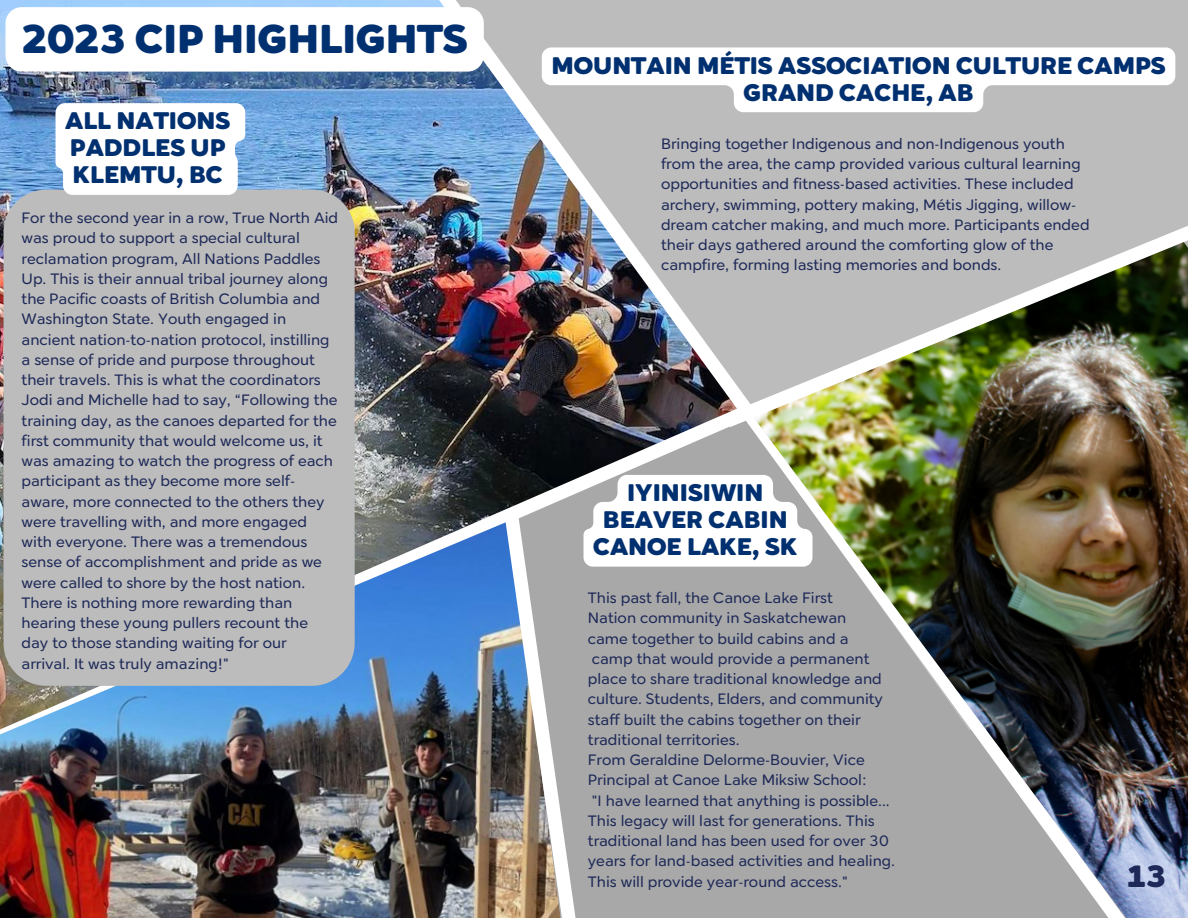
<style>
.page{position:relative;width:1188px;height:918px;background:#fff}
.page>*{position:absolute;margin:0;border:0;box-sizing:border-box;transform-origin:0 0}
.t1{font:900 40.2px "Cerco DEMO";color:#013070}
.t2{font:900 30.75px "Cerco DEMO";color:#1e2958}
.t3{font:900 24px/27px "Cerco DEMO";color:#013070;text-align:center}
.t4{font:15px/20.2px "Cerco DEMO";color:#1e2958}
</style>
<div class="page">
<img style="left:0;top:0;width:404px;height:282px">
<img style="left:0;top:295px;width:404px;height:226px">
<img style="left:404px;top:0;width:745px;height:918px">
<img style="left:753px;top:439px;width:435px;height:479px">
<img style="left:710px;top:163px;width:478px;height:276px">
<img style="left:0;top:521px;width:496px;height:397px">
<div style="left:4px;top:190px;width:351px;height:496px;background:#bcbcbc"></div>
<svg style="left:5px;top:7px;width:479px;height:65px"></svg>
<svg style="left:56px;top:103px;width:189px;height:92px"></svg>
<svg style="left:542px;top:47px;width:633px;height:65px"></svg>
<img style="left:496px;top:502px;width:124px;height:416px">
<h2 class="t1" style="left:22px;top:15px;width:448px">2023 CIP HIGHLIGHTS</h2>
<p class="t3" style="left:65px;top:107px;width:167px;text-align:left">ALL NATIONS<br>PADDLES UP<br>KLEMTU, BC</p>
<h2 class="t4" style="left:22px;top:208px;width:318px">For the second year in a row, True North Aid was proud to support a special cultural reclamation program, All Nations Paddles Up. This is their annual tribal journey along the Pacific coasts of British Columbia and Washington State. Youth engaged in ancient nation-to-nation protocol, instilling a sense of pride and purpose throughout their travels. This is what the coordinators Jodi and Michelle had to say, “Following the training day, as the canoes departed for the first community that would welcome us, it was amazing to watch the progress of each participant as they become more self&shy;aware, more connected to the others they were travelling with, and more engaged with everyone. There was a tremendous sense of accomplishment and pride as we were called to shore by the host nation.<br>There is nothing more rewarding than hearing these young pullers recount the day to those standing waiting for our arrival. It was truly amazing!"</h2>
<p class="t3" style="left:551px;top:52px;width:616px">MOUNTAIN MÉTIS ASSOCIATION CULTURE CAMPS<br>GRAND CACHE, AB</p>
<p class="t4" style="left:661px;top:134px;width:430px">Bringing together Indigenous and non-Indigenous youth from the area, the camp provided various cultural learning opportunities and fitness-based activities. These included archery, swimming, pottery making, Métis Jigging, willow&shy;dream catcher making, and much more. Participants ended their days gathered around the comforting glow of the campfire, forming lasting memories and bonds.</p>
<h1 class="t3" style="left:593px;top:479px;width:206px">IYINISIWIN<br>BEAVER CABIN<br>CANOE LAKE, SK</h1>
<p class="t4" style="left:588px;top:588px;width:247px">This past fall, the Canoe Lake First</p>
<p class="t4" style="left:588px;top:608px;width:260px">Nation community in Saskatchewan</p>
<p class="t4" style="left:588px;top:628px;width:262px">came together to build cabins and a</p>
<p class="t4" style="left:592px;top:648px;width:279px">camp that would provide a permanent</p>
<p class="t4" style="left:588px;top:669px;width:297px">place to share traditional knowledge and culture. Students, Elders, and community</p>
<p class="t4" style="left:588px;top:709px;width:274px">staff built the cabins together on their traditional territories.</p>
<p class="t4" style="left:588px;top:750px;width:280px">From Geraldine Delorme-Bouvier, Vice<br>Principal at Canoe Lake Miksiw School:</p>
<p class="t4" style="left:588px;top:790px;width:309px">"I have learned that anything is possible...<br>This legacy will last for generations. This traditional land has been used for over 30 years for land-based activities and healing.<br>This will provide year-round access."</p>
<p class="t2" style="left:1126px;top:858px;width:41px">13</p>
</div>
